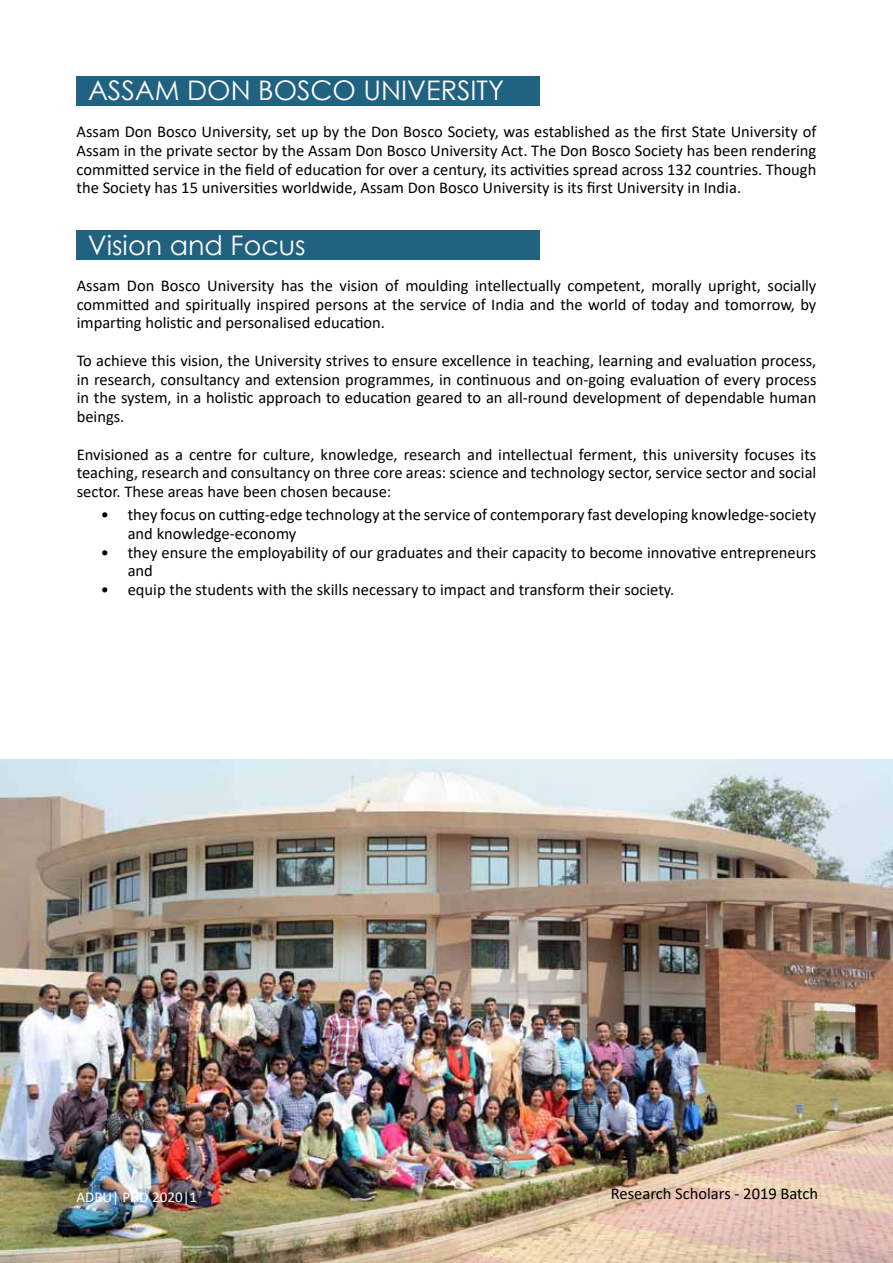
<style>
.page{position:relative;width:893px;height:1263px;background:#fff}
.page>*{position:absolute;margin:0;border:0;box-sizing:border-box;transform-origin:0 0}
.t1{font:27px "Century Gothic";color:#fff}
.t2{font:16.5px/18.8px "Calibri";color:#000;text-align:justify}
.t3{font:15px "Calibri";color:#fff}
</style>
<div class="page">
<img style="left:0;top:759px;width:893px;height:504px">
<div style="left:77px;top:230px;width:463px;height:30px;background:#216281"></div>
<div style="left:77px;top:76px;width:463px;height:29px;background:#216281"></div>
<h1 class="t1" style="left:88px;top:72px;width:418px">ASSAM DON BOSCO UNIVERSITY</h1>
<p class="t2" style="left:77px;top:122px;width:741px">Assam Don Bosco University, set up by the Don Bosco Society, was established as the first State University of Assam in the private sector by the Assam Don Bosco University Act. The Don Bosco Society has been rendering committed service in the field of education for over a century, its activities spread across 132 countries. Though the Society has 15 universities worldwide, Assam Don Bosco University is its first University in India.</p>
<h1 class="t1" style="left:88px;top:226px;width:219px">VISION AND FOCUS</h1>
<p class="t2" style="left:77px;top:276px;width:741px">Assam Don Bosco University has the vision of moulding intellectually competent, morally upright, socially committed and spiritually inspired persons at the service of India and the world of today and tomorrow, by imparting holistic and personalised education.</p>
<p class="t2" style="left:77px;top:351px;width:741px">To achieve this vision, the University strives to ensure excellence in teaching, learning and evaluation process, in research, consultancy and extension programmes, in continuous and on-going evaluation of every process in the system, in a holistic approach to education geared to an all-round development of dependable human beings.</p>
<p class="t2" style="left:77px;top:444px;width:741px">Envisioned as a centre for culture, knowledge, research and intellectual ferment, this university focuses its teaching, research and consultancy on three core areas: science and technology sector, service sector and social sector. These areas have been chosen because:</p>
<p class="t2" style="left:128px;top:505px;width:690px;text-indent:-27px">• they focus on cutting-edge technology at the service of contemporary fast developing knowledge-society and knowledge-economy</p>
<p class="t2" style="left:128px;top:542px;width:690px;text-indent:-27px">• they ensure the employability of our graduates and their capacity to become innovative entrepreneurs and</p>
<p class="t2" style="left:101px;top:580px;width:575px">• equip the students with the skills necessary to impact and transform their society.</p>
<p class="t3" style="left:77px;top:1186px;width:122px">ADBU| PHD 2020|1</p>
<p class="t2" style="left:611px;top:1184px;width:209px">Research Scholars - 2019 Batch</p>
</div>
